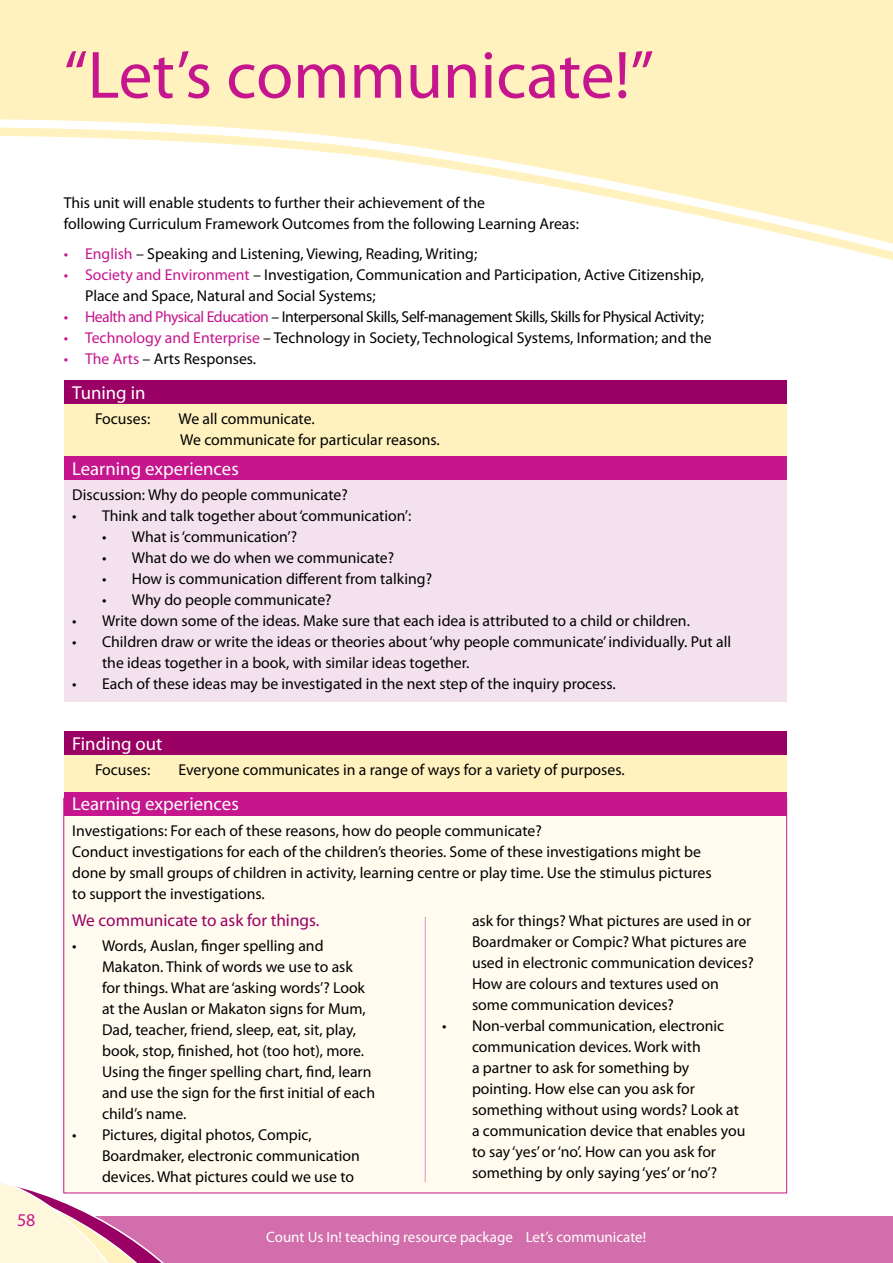
<style>
.page{position:relative;width:893px;height:1263px;background:#fff}
.page>*{position:absolute;margin:0;border:0;box-sizing:border-box;transform-origin:0 0}
.t1{font:67.5px "Myriad Pro";color:#c6168d}
.t2{font:18.75px "Myriad Pro";color:#fff}
.t3{font:18px "Myriad Pro";color:#c6168d}
.t4{font:17.25px "Myriad Pro";color:#9a0064}
.t5{font:15.75px/21px "Myriad Pro";color:#000}
.t6{font:15.75px "Myriad Pro";letter-spacing:-.03em;color:#000}
.t7{font:15px "Myriad Pro";color:#fff}
.s1{color:#c6168d}
</style>
<div class="page">
<div style="left:0;top:1216px;width:893px;height:47px;background:#d26eab"></div>
<svg style="left:0;top:1182px;width:215px;height:81px"></svg>
<div style="left:0;top:0;width:893px;height:263px;background:#fff2be"></div>
<svg style="left:0;top:119px;width:218px;height:8px;fill:#fff"></svg>
<svg style="left:0;top:127px;width:330px;height:9px"></svg>
<svg style="left:0;top:136px;width:893px;height:245px;fill:#fff"></svg>
<div style="left:64px;top:381px;width:723px;height:75px;background:#fff2be"></div>
<div style="left:64px;top:381px;width:723px;height:23px;background:#9a0064"></div>
<div style="left:64px;top:456px;width:723px;height:246px;background:#f4e1ee"></div>
<div style="left:64px;top:456px;width:723px;height:24px;background:#c6168d"></div>
<div style="left:63px;top:798px;width:724px;height:395px;background:#fffbef"></div>
<div style="left:64px;top:792px;width:723px;height:23px;background:#c6168d"></div>
<hr style="left:425px;top:917px;width:1px;height:265px;background:#dc93c0">
<div style="left:64px;top:731px;width:723px;height:61px;background:#fff2be"></div>
<div style="left:64px;top:731px;width:723px;height:24px;background:#9a0064"></div>
<h1 class="t1" style="left:64px;top:33px;width:592px">“Let’s communicate!”</h1>
<p class="t3" style="left:17px;top:1208px;width:20px">58</p>
<p class="t5" style="left:64px;top:192px;width:517px">This unit will enable students to further their achievement of the<br>following Curriculum Framework Outcomes from the following Learning Areas:</p>
<p class="t5" style="left:64px;top:243px;width:415px"><span class="s1">• English</span> – Speaking and Listening, Viewing, Reading, Writing;</p>
<p class="t5" style="left:85px;top:264px;width:620px;text-indent:-21px"><span class="s1">• Society and Environment</span> – Investigation, Communication and Participation, Active Citizenship,<br>Place and Space, Natural and Social Systems;</p>
<p class="t6" style="left:64px;top:307px;width:642px"><span class="s1">• Health and Physical Education</span> – Interpersonal Skills, Self-management Skills, Skills for Physical Activity;</p>
<p class="t5" style="left:64px;top:327px;width:649px"><span class="s1">• Technology and Enterprise</span> – Technology in Society, Technological Systems, Information; and the</p>
<p class="t5" style="left:64px;top:348px;width:194px"><span class="s1">• The Arts</span> – Arts Responses.</p>
<p class="t2" style="left:72px;top:381px;width:75px">Tuning in</p>
<p class="t5" style="left:95px;top:408px;width:57px">Focuses:</p>
<p class="t5" style="left:179px;top:408px;width:263px">We all communicate.<br>We communicate for particular reasons.</p>
<p class="t2" style="left:72px;top:457px;width:168px">Learning experiences</p>
<p class="t5" style="left:72px;top:484px;width:277px">Discussion: Why do people communicate?</p>
<p class="t5" style="left:72px;top:505px;width:341px">• Think and talk together about‘communication’:</p>
<p class="t5" style="left:102px;top:526px;width:197px">• What is‘communication’?</p>
<p class="t5" style="left:102px;top:547px;width:294px">• What do we do when we communicate?</p>
<p class="t5" style="left:102px;top:568px;width:332px">• How is communication different from talking?</p>
<p class="t5" style="left:102px;top:589px;width:231px">• Why do people communicate?</p>
<p class="t5" style="left:72px;top:610px;width:619px">• Write down some of the ideas. Make sure that each idea is attributed to a child or children.</p>
<p class="t5" style="left:102px;top:631px;width:631px;text-indent:-30px">• Children draw or write the ideas or theories about‘why people communicate’ individually. Put all the ideas together in a book, with similar ideas together.</p>
<p class="t5" style="left:72px;top:673px;width:545px">• Each of these ideas may be investigated in the next step of the inquiry process.</p>
<p class="t2" style="left:72px;top:732px;width:92px">Finding out</p>
<p class="t5" style="left:95px;top:759px;width:57px">Focuses:</p>
<p class="t5" style="left:179px;top:759px;width:448px">Everyone communicates in a range of ways for a variety of purposes.</p>
<p class="t2" style="left:72px;top:792px;width:168px">Learning experiences</p>
<p class="t5" style="left:72px;top:819px;width:641px">Investigations: For each of these reasons, how do people communicate?<br>Conduct investigations for each of the children’s theories. Some of these investigations might be done by small groups of children in activity, learning centre or play time. Use the stimulus pictures to support the investigations.</p>
<p class="t5" style="left:472px;top:909px;width:283px">ask for things? What pictures are used in or Boardmaker or Compic? What pictures are used in electronic communication devices?<br>How are colours and textures used on some communication devices?</p>
<p class="t5" style="left:472px;top:1014px;width:275px;text-indent:-30px">• Non-verbal communication, electronic communication devices. Work with<br>a partner to ask for something by pointing. How else can you ask for something without using words? Look at a communication device that enables you to say ‘yes’ or ‘no’. How can you ask for something by only saying ‘yes’ or ‘no’?</p>
<p class="t4" style="left:72px;top:909px;width:249px">We communicate to ask for things.</p>
<p class="t5" style="left:102px;top:935px;width:275px;text-indent:-30px">• Words, Auslan, finger spelling and Makaton. Think of words we use to ask<br>for things. What are ‘asking words’? Look at the Auslan or Makaton signs for Mum, Dad, teacher, friend, sleep, eat, sit, play, book, stop, finished, hot (too hot), more.<br>Using the finger spelling chart, find, learn and use the sign for the first initial of each child’s name.</p>
<p class="t5" style="left:102px;top:1124px;width:259px;text-indent:-30px">• Pictures, digital photos, Compic,<br>Boardmaker, electronic communication devices. What pictures could we use to</p>
<p class="t7" style="left:266px;top:1228px;width:381px">Count Us In! teaching resource package Let’s communicate!</p>
</div>
